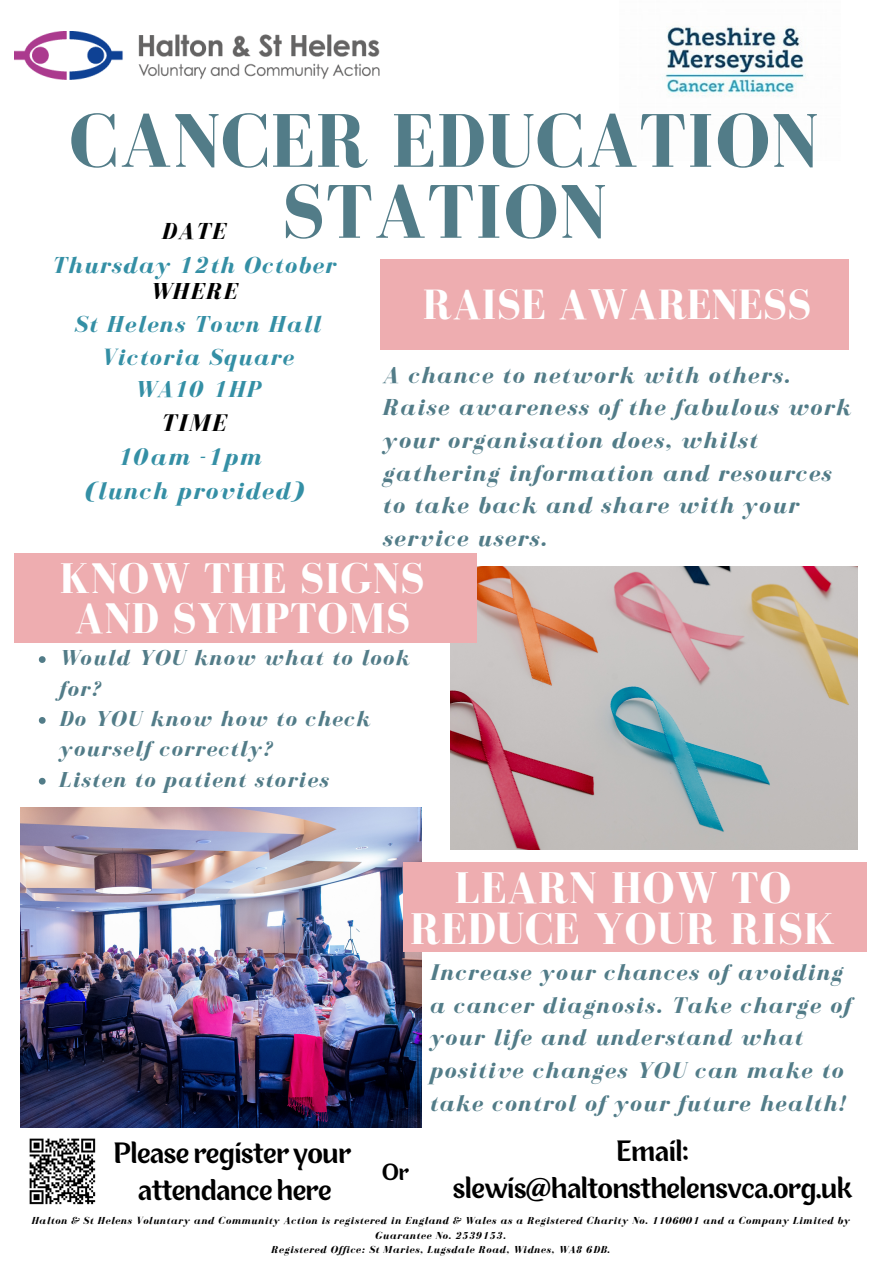
<style>
.page{position:relative;width:894px;height:1264px;background:#fff}
.page>*{position:absolute;margin:0;border:0;box-sizing:border-box;transform-origin:0 0}
.t1{font:700 78px/70.9px "Bodoni FLF";letter-spacing:.01em;color:#527c88;text-align:center}
.t2{font:700 45.45px/40.5px "Bodoni FLF";letter-spacing:.01em;color:#fff;text-align:center}
.t3{font:700 43.95px/39.5px "Bodoni FLF";letter-spacing:.01em;color:#fff;text-align:center}
.t4{font:700 43.5px "Bodoni FLF";color:#fff}
.t5{font:27px "Para";color:#000}
.t6{font:italic 700 24.9px "Bodoni FLF";letter-spacing:.06em;color:#348fa5}
.t7{font:italic 700 24.9px "Bodoni FLF";color:#000}
.t8{font:italic 700 23.85px/32.7px "Bodoni FLF";letter-spacing:.06em;color:#527c88}
.t9{font:italic 700 23.85px "Bodoni FLF";letter-spacing:.06em;color:#348fa5}
.t10{font:italic 700 23.85px "Bodoni FLF";letter-spacing:.06em;color:#000}
.t11{font:italic 700 23.4px/32.5px "Bodoni FLF";letter-spacing:.06em;color:#527c88}
.t12{font:italic 700 22.35px/30.5px "Bodoni FLF";letter-spacing:.06em;color:#527c88}
.t13{font:21.45px "Para";color:#000}
.t14{font:italic 700 10.5px/14.4px "Bodoni FLF";letter-spacing:.06em;color:#000;text-align:center}
</style>
<div class="page">
<img style="left:450px;top:566px;width:406px;height:284px">
<img style="left:21px;top:807px;width:401px;height:320px">
<div style="left:380px;top:260px;width:468px;height:90px;background:#eeadb0"></div>
<div style="left:15px;top:553px;width:461px;height:89px;background:#eeadb0"></div>
<div style="left:403px;top:863px;width:463px;height:88px;background:#eeadb0"></div>
<img style="left:665px;top:26px;width:141px;height:71px">
<img style="left:15px;top:32px;width:365px;height:47px">
<img style="left:29px;top:1138px;width:67px;height:67px">
<svg style="left:39px;top:656px;width:7px;height:7px"></svg>
<svg style="left:39px;top:717px;width:7px;height:6px"></svg>
<svg style="left:39px;top:777px;width:7px;height:7px"></svg>
<p class="t1" style="left:70px;top:105px;width:750px">CANCER EDUCATION<br>STATION</p>
<p class="t10" style="left:161px;top:219px;width:66px">DATE</p>
<p class="t9" style="left:52px;top:252px;width:285px">Thursday 12th October</p>
<p class="t10" style="left:149px;top:279px;width:89px">WHERE</p>
<p class="t9" style="left:74px;top:311px;width:247px">St Helens Town Hall</p>
<p class="t9" style="left:101px;top:344px;width:194px">Victoria Square</p>
<p class="t9" style="left:134px;top:376px;width:128px">WA10 1HP</p>
<p class="t7" style="left:161px;top:409px;width:67px">TIME</p>
<p class="t6" style="left:118px;top:443px;width:145px">10am -1pm</p>
<p class="t6" style="left:84px;top:477px;width:220px">(lunch provided)</p>
<p class="t4" style="left:423px;top:281px;width:390px">RAISE AWARENESS</p>
<p class="t8" style="left:382px;top:358px;width:469px">A chance to network with others.<br>Raise awareness of the fabulous work your organisation does, whilst gathering information and resources to take back and share with your service users.</p>
<p class="t3" style="left:59px;top:559px;width:366px">KNOW THE SIGNS<br>AND SYMPTOMS</p>
<p class="t12" style="left:59px;top:642px;width:351px">Would YOU know what to look for?</p>
<p class="t12" style="left:59px;top:703px;width:312px">Do YOU know how to check yourself correctly?</p>
<p class="t12" style="left:59px;top:764px;width:271px">Listen to patient stories</p>
<p class="t2" style="left:410px;top:867px;width:426px">LEARN HOW TO<br>REDUCE YOUR RISK</p>
<p class="t11" style="left:429px;top:956px;width:422px">Increase your chances of avoiding a cancer diagnosis. Take charge of your life and understand what positive changes YOU can make to take control of your future health!</p>
<p class="t5" style="left:616px;top:1139px;width:74px">Email:</p>
<p class="t5" style="left:453px;top:1176px;width:400px">slewis@haltonsthelensvca.org.uk</p>
<p class="t5" style="left:114px;top:1141px;width:239px">Please register your</p>
<p class="t5" style="left:138px;top:1178px;width:195px">attendance here</p>
<p class="t14" style="left:31px;top:1213px;width:819px">Halton &amp; St Helens Voluntary and Community Action is registered in England &amp; Wales as a Registered Charity No. 1106001 and a Company Limited by<br>Guarantee No. 2539153.</p>
<p class="t14" style="left:271px;top:1242px;width:340px">Registered Office: St Maries, Lugsdale Road, Widnes, WA8 6DB.</p>
<p class="t13" style="left:382px;top:1162px;width:28px">Or</p>
</div>
